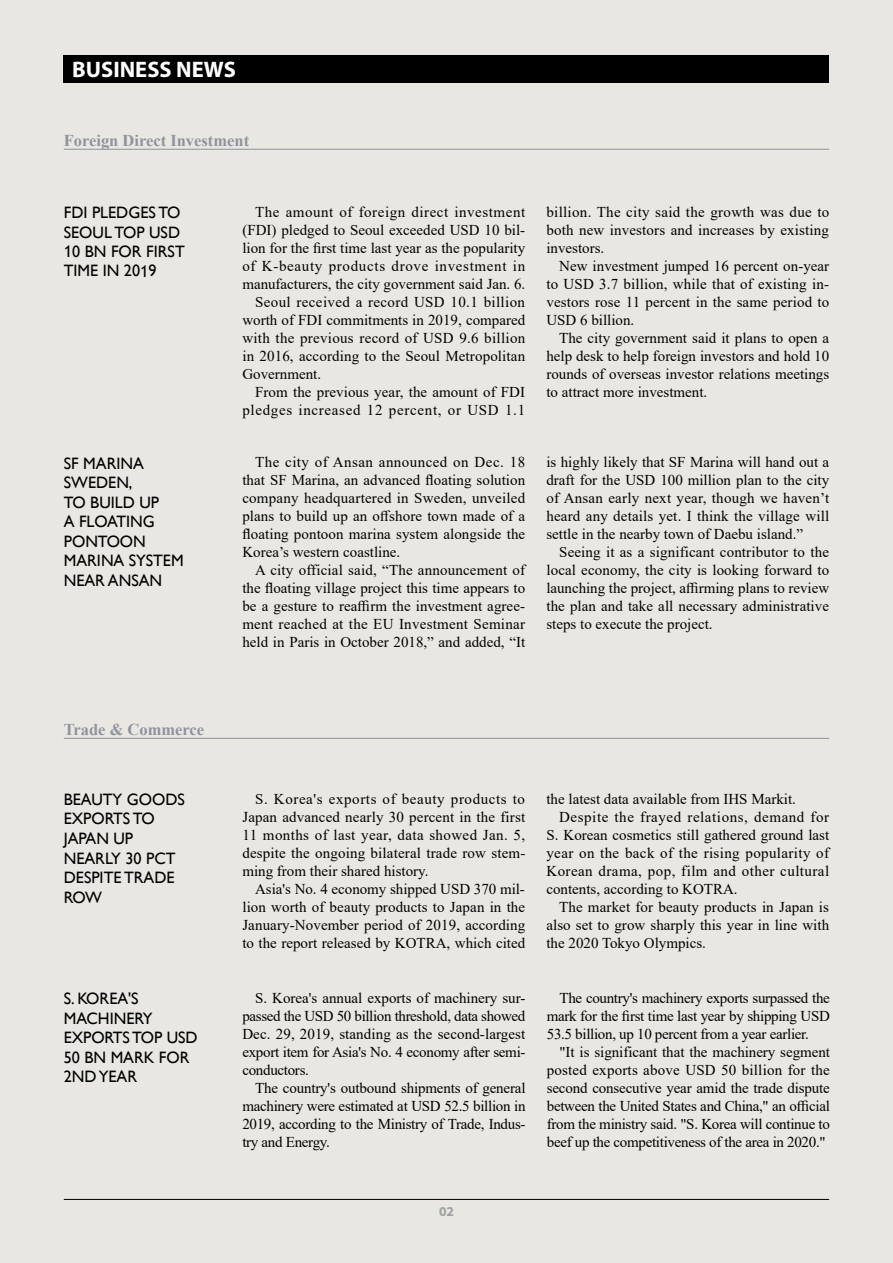
<style>
.page{position:relative;width:893px;height:1263px;background:#e9e7e2}
.page>*{position:absolute;margin:0;border:0;box-sizing:border-box;transform-origin:0 0}
.t1{font:700 22.5px "Myriad Pro";color:#fff}
.t2{font:16.5px/19.5px "Gill Sans";color:#000}
.t3{font:700 16.5px "Times New Roman";color:#90929e}
.t4{font:15px/18px "Times New Roman";color:#000;text-align:justify}
.t5{font:15px "Times New Roman";letter-spacing:.025em;color:#000}
.t6{font:15px "Times New Roman";letter-spacing:.045em;color:#000}
.t7{font:15px "Times New Roman";letter-spacing:.02em;color:#000}
.t8{font:15px "Times New Roman";letter-spacing:.03em;color:#000}
.t9{font:15px "Times New Roman";letter-spacing:.04em;color:#000}
.t10{font:15px "Times New Roman";letter-spacing:.035em;color:#000}
.t11{font:700 13.5px "Myriad Pro";color:#9fa0a0}
.s1{font-family:"Trebuchet MS"}
</style>
<div class="page">
<hr style="left:64px;top:149px;width:765px;height:1px;background:#90929e">
<hr style="left:64px;top:738px;width:765px;height:1px;background:#90929e">
<div style="left:64px;top:55px;width:765px;height:28px;background:#000"></div>
<hr style="left:64px;top:1199px;width:765px;height:1px;background:#000">
<h1 class="t1" style="left:72px;top:54px;width:165px">BUSINESS NEWS</h1>
<p class="t3" style="left:64px;top:129px;width:187px">Foreign Direct Investment</p>
<p class="t2" style="left:64px;top:203px;width:123px">FDI PLEDGES TO<br>SEOUL TOP USD<br><span class="s1">1</span>0 BN FOR FIRST<br>TIME IN 20<span class="s1">1</span>9</p>
<p class="t2" style="left:64px;top:454px;width:121px">SF MARINA<br>SWEDEN,<br>TO BUILD UP<br>A FLOATING<br>PONTOON<br>MARINA SYSTEM<br>NEAR ANSAN</p>
<p class="t10" style="left:255px;top:201px;width:272px">The amount of foreign direct investment</p>
<p class="t4" style="left:242px;top:220px;width:284px">(FDI) pledged to Seoul exceeded USD 10 bil-</p>
<p class="t4" style="left:242px;top:238px;width:284px">lion for the first time last year as the popularity</p>
<p class="t6" style="left:242px;top:255px;width:284px">of K-beauty products drove investment in</p>
<p class="t4" style="left:242px;top:274px;width:284px">manufacturers, the city government said Jan. 6.</p>
<p class="t5" style="left:255px;top:291px;width:271px">Seoul received a record USD 10.1 billion</p>
<p class="t4" style="left:242px;top:310px;width:284px">worth of FDI commitments in 2019, compared</p>
<p class="t7" style="left:242px;top:327px;width:284px">with the previous record of USD 9.6 billion</p>
<p class="t4" style="left:242px;top:346px;width:284px">in 2016, according to the Seoul Metropolitan</p>
<p class="t4" style="left:242px;top:364px;width:80px">Government.</p>
<p class="t4" style="left:255px;top:382px;width:272px">From the previous year, the amount of FDI</p>
<p class="t6" style="left:242px;top:399px;width:284px">pledges increased 12 percent, or USD 1.1</p>
<p class="t4" style="left:242px;top:453px;width:284px;text-indent:13px">The city of Ansan announced on Dec. 18 that SF Marina, an advanced floating solution company headquartered in Sweden, unveiled plans to build up an offshore town made of a floating pontoon marina system alongside the Korea’s western coastline.</p>
<p class="t4" style="left:242px;top:561px;width:284px;text-indent:13px">A city official said, “The announcement of the floating village project this time appears to be a gesture to reaffirm the investment agree&shy;ment reached at the EU Investment Seminar held in Paris in October 2018,” and added, “It</p>
<p class="t4" style="left:546px;top:202px;width:284px">billion. The city said the growth was due to both new investors and increases by existing investors.</p>
<p class="t4" style="left:546px;top:256px;width:284px;text-indent:13px">New investment jumped 16 percent on-year to USD 3.7 billion, while that of existing in&shy;vestors rose 11 percent in the same period to USD 6 billion.</p>
<p class="t4" style="left:546px;top:328px;width:284px;text-indent:13px">The city government said it plans to open a help desk to help foreign investors and hold 10 rounds of overseas investor relations meetings to attract more investment.</p>
<p class="t4" style="left:546px;top:453px;width:284px">is highly likely that SF Marina will hand out a draft for the USD 100 million plan to the city of Ansan early next year, though we haven’t heard any details yet. I think the village will settle in the nearby town of Daebu island.”</p>
<p class="t4" style="left:546px;top:543px;width:284px;text-indent:13px">Seeing it as a significant contributor to the local economy, the city is looking forward to launching the project, affirming plans to review the plan and take all necessary administrative steps to execute the project.</p>
<p class="t3" style="left:64px;top:718px;width:142px">Trade &amp; Commerce</p>
<p class="t2" style="left:64px;top:790px;width:123px">BEAUTY GOODS<br>EXPORTS TO<br>JAPAN UP<br>NEARLY 30 PCT<br>DESPITE TRADE<br>ROW</p>
<p class="t2" style="left:64px;top:989px;width:135px">S. KOREA'S<br>MACHINERY<br>EXPORTS TOP USD<br>50 BN MARK FOR<br>2ND YEAR</p>
<p class="t4" style="left:242px;top:789px;width:284px;text-indent:13px">S. Korea's exports of beauty products to Japan advanced nearly 30 percent in the first 11 months of last year, data showed Jan. 5, despite the ongoing bilateral trade row stem&shy;ming from their shared history.</p>
<p class="t4" style="left:242px;top:879px;width:284px;text-indent:13px">Asia's No. 4 economy shipped USD 370 mil&shy;lion worth of beauty products to Japan in the January-November period of 2019, according to the report released by KOTRA, which cited</p>
<p class="t4" style="left:242px;top:988px;width:285px;text-indent:13px">S. Korea's annual exports of machinery sur&shy;passed the USD 50 billion threshold, data showed Dec. 29, 2019, standing as the second-largest export item for Asia's No. 4 economy after semi&shy;conductors.</p>
<p class="t4" style="left:242px;top:1078px;width:285px;text-indent:13px">The country's outbound shipments of general machinery were estimated at USD 52.5 billion in 2019, according to the Ministry of Trade, Indus&shy;try and Energy.</p>
<p class="t4" style="left:546px;top:789px;width:251px">the latest data available from IHS Markit.</p>
<p class="t9" style="left:559px;top:806px;width:272px">Despite the frayed relations, demand for</p>
<p class="t4" style="left:546px;top:825px;width:284px">S. Korean cosmetics still gathered ground last</p>
<p class="t5" style="left:546px;top:842px;width:284px">year on the back of the rising popularity of</p>
<p class="t8" style="left:546px;top:860px;width:284px">Korean drama, pop, film and other cultural</p>
<p class="t4" style="left:546px;top:879px;width:193px">contents, according to KOTRA.</p>
<p class="t4" style="left:559px;top:897px;width:271px">The market for beauty products in Japan is</p>
<p class="t4" style="left:546px;top:915px;width:284px">also set to grow sharply this year in line with</p>
<p class="t4" style="left:546px;top:933px;width:161px">the 2020 Tokyo Olympics.</p>
<p class="t4" style="left:547px;top:988px;width:285px;text-indent:13px">The country's machinery exports surpassed the mark for the first time last year by shipping USD 53.5 billion, up 10 percent from a year earlier.</p>
<p class="t4" style="left:547px;top:1042px;width:285px;text-indent:13px">"It is significant that the machinery segment posted exports above USD 50 billion for the second consecutive year amid the trade dispute between the United States and China," an official from the ministry said. "S. Korea will continue to beef up the competitiveness of the area in 2020."</p>
<p class="t11" style="left:439px;top:1203px;width:16px">02</p>
</div>
